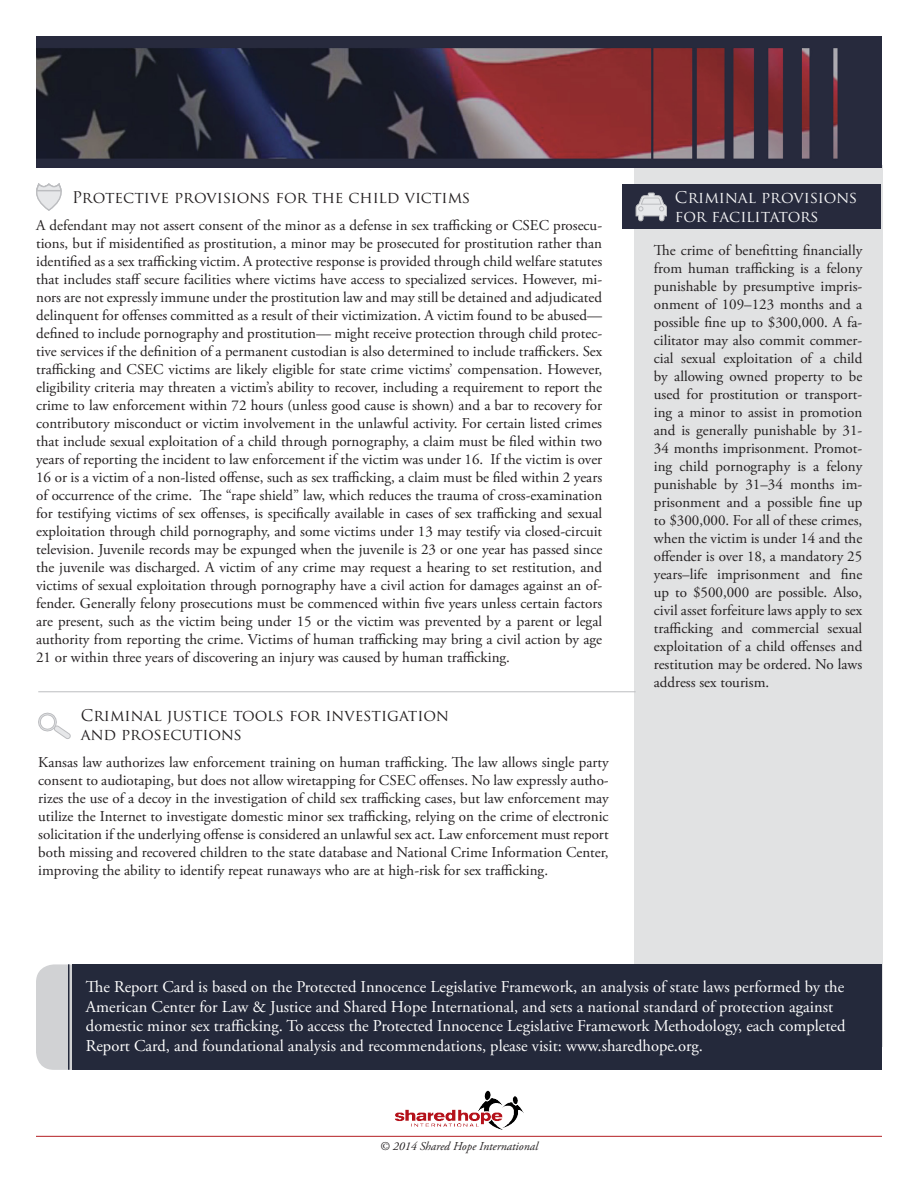
<style>
.page{position:relative;width:918px;height:1188px;background:#fff}
.page>*{position:absolute;margin:0;border:0;box-sizing:border-box;transform-origin:0 0}
.t1{font:16.5px/19.8px "Adobe Garamond Pro";color:#fff}
.t2{font:15.75px "Trajan Pro";color:#231f20}
.t3{font:15.75px/18.9px "Trajan Pro";color:#f5f5f6}
.t4{font:15px/18px "Adobe Garamond Pro";color:#231f20;text-align:justify}
.t5{font:italic 12px "Adobe Garamond Pro";color:#231f20}
</style>
<div class="page">
<div style="left:634px;top:165px;width:248px;height:881px;background:#e1e2e3"></div>
<div style="left:622px;top:185px;width:259px;height:44px;background:#272a3d"></div>
<img style="left:36px;top:36px;width:846px;height:132px">
<hr style="left:38px;top:691px;width:598px;height:1px;background:#bcbdc0">
<svg style="left:38px;top:712px;width:33px;height:27px"></svg>
<svg style="left:36px;top:183px;width:26px;height:28px"></svg>
<svg style="left:635px;top:192px;width:32px;height:30px"></svg>
<hr style="left:36px;top:1136px;width:846px;height:1px;background:#b41f23">
<img style="left:395px;top:1090px;width:129px;height:40px">
<div style="left:36px;top:964px;width:57px;height:106px;background:#d1d2d4;border-radius:18px"></div>
<div style="left:72px;top:964px;width:810px;height:106px;background:#24293b"></div>
<hr style="left:68px;top:964px;width:1px;height:106px;background:#24293b">
<p class="t2" style="left:72px;top:187px;width:400px">Protective provisions for the child victims</p>
<p class="t3" style="left:675px;top:187px;width:184px">Criminal provisions for facilitators</p>
<p class="t4" style="left:36px;top:217px;width:568px">A defendant may not assert consent of the minor as a defense in sex trafficking or CSEC prosecu&shy;tions, but if misidentified as prostitution, a minor may be prosecuted for prostitution rather than identified as a sex trafficking victim. A protective response is provided through child welfare statutes that includes staff secure facilities where victims have access to specialized services. However, mi&shy;nors are not expressly immune under the prostitution law and may still be detained and adjudicated delinquent for offenses committed as a result of their victimization. A victim found to be abused— defined to include pornography and prostitution— might receive protection through child protec&shy;tive services if the definition of a permanent custodian is also determined to include traffickers. Sex trafficking and CSEC victims are likely eligible for state crime victims’ compensation. However, eligibility criteria may threaten a victim’s ability to recover, including a requirement to report the crime to law enforcement within 72 hours (unless good cause is shown) and a bar to recovery for contributory misconduct or victim involvement in the unlawful activity. For certain listed crimes that include sexual exploitation of a child through pornography, a claim must be filed within two years of reporting the incident to law enforcement if the victim was under 16. If the victim is over 16 or is a victim of a non-listed offense, such as sex trafficking, a claim must be filed within 2 years of occurrence of the crime. The “rape shield” law, which reduces the trauma of cross-examination for testifying victims of sex offenses, is specifically available in cases of sex trafficking and sexual exploitation through child pornography, and some victims under 13 may testify via closed-circuit television. Juvenile records may be expunged when the juvenile is 23 or one year has passed since the juvenile was discharged. A victim of any crime may request a hearing to set restitution, and victims of sexual exploitation through pornography have a civil action for damages against an of&shy;fender. Generally felony prosecutions must be commenced within five years unless certain factors are present, such as the victim being under 15 or the victim was prevented by a parent or legal authority from reporting the crime. Victims of human trafficking may bring a civil action by age 21 or within three years of discovering an injury was caused by human trafficking.</p>
<p class="t4" style="left:654px;top:242px;width:210px">The crime of benefitting financially from human trafficking is a felony punishable by presumptive impris&shy;onment of 109–123 months and a possible fine up to $300,000. A fa&shy;cilitator may also commit commer&shy;cial sexual exploitation of a child by allowing owned property to be used for prostitution or transport&shy;ing a minor to assist in promotion and is generally punishable by 31- 34 months imprisonment. Promot&shy;ing child pornography is a felony punishable by 31–34 months im&shy;prisonment and a possible fine up to $300,000. For all of these crimes, when the victim is under 14 and the offender is over 18, a mandatory 25 years–life imprisonment and fine up to $500,000 are possible. Also, civil asset forfeiture laws apply to sex trafficking and commercial sexual exploitation of a child offenses and restitution may be ordered. No laws address sex tourism.</p>
<p class="t2" style="left:81px;top:706px;width:370px">Criminal justice tools for investigation</p>
<p class="t2" style="left:81px;top:724px;width:163px">and prosecutions</p>
<p class="t4" style="left:38px;top:754px;width:572px">Kansas law authorizes law enforcement training on human trafficking. The law allows single party consent to audiotaping, but does not allow wiretapping for CSEC offenses. No law expressly autho&shy;rizes the use of a decoy in the investigation of child sex trafficking cases, but law enforcement may utilize the Internet to investigate domestic minor sex trafficking, relying on the crime of electronic solicitation if the underlying offense is considered an unlawful sex act. Law enforcement must report both missing and recovered children to the state database and National Crime Information Center, improving the ability to identify repeat runaways who are at high-risk for sex trafficking.</p>
<p class="t1" style="left:86px;top:977px;width:761px">The Report Card is based on the Protected Innocence Legislative Framework, an analysis of state laws performed by the American Center for Law &amp; Justice and Shared Hope International, and sets a national standard of protection against domestic minor sex trafficking. To access the Protected Innocence Legislative Framework Methodology, each completed Report Card, and foundational analysis and recommendations, please visit: www.sharedhope.org.</p>
<p class="t5" style="left:380px;top:1139px;width:160px">© 2014 Shared Hope International</p>
</div>
